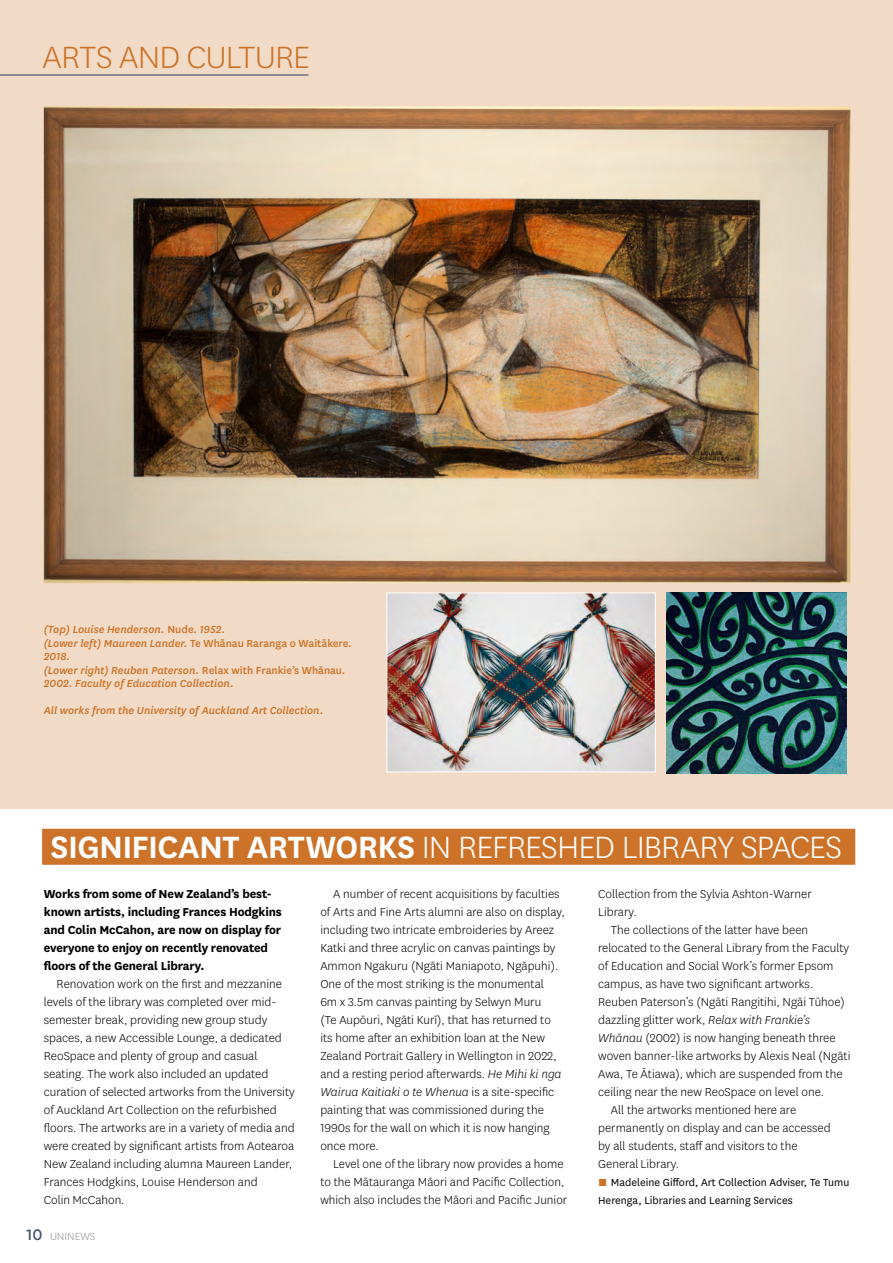
<style>
.page{position:relative;width:893px;height:1263px;background:#fff}
.page>*{position:absolute;margin:0;border:0;box-sizing:border-box;transform-origin:0 0}
.t1{font:300 36px "National";letter-spacing:-.025em;color:#fff}
.t2{font:300 36px "National";letter-spacing:-.02em;color:#cd7329}
.t3{font:300 13.5px/18px "National";color:#000}
.t4{font:700 13.5px/18px "National";letter-spacing:-.01em;color:#000}
.t5{font:italic 500 12px/13.5px "National";color:#cd7329}
.t6{font:12px/18px "National";color:#000}
.t7{font:300 12px "National";color:#939598}
.s1{font-style:normal}
.s2{font-weight:600}
.s3{font-style:italic}
.s4{font-weight:300;color:#cd7329}
.s5{font-weight:400;font-size:18px;color:#3d4d67}
</style>
<div class="page">
<div style="left:0;top:0;width:893px;height:808px;background:#f1dbc6"></div>
<div style="left:42px;top:829px;width:813px;height:36px;background:#cd7329"></div>
<img style="left:44px;top:106px;width:806px;height:477px">
<img style="left:386px;top:592px;width:270px;height:181px">
<img style="left:667px;top:592px;width:179px;height:181px">
<hr style="left:0;top:74px;width:308px;height:2px;background:#3d4d67">
<h1 class="t2" style="left:43px;top:34px;width:269px">ARTS AND CULTURE</h1>
<p class="t5" style="left:44px;top:622px;width:310px">(Top) Louise Henderson. <span class="s1">Nude</span>. 1952.<br>(Lower left) Maureen Lander. <span class="s1">Te Whānau Raranga o Waitākere</span>.<br>2018.<br>(Lower right) Reuben Paterson. <span class="s1">Relax with Frankie’s Whānau</span>.<br>2002. Faculty of Education Collection.</p>
<p class="t5" style="left:44px;top:703px;width:281px">All works from the University of Auckland Art Collection.</p>
<h1 class="t1" style="left:51px;top:825px;width:793px"><span class="s2">SIGNIFICANT ARTWORKS</span> IN REFRESHED LIBRARY SPACES</h1>
<p class="t4" style="left:44px;top:884px;width:240px">Works from some of New Zealand’s best&shy;known artists, including Frances Hodgkins and Colin McCahon, are now on display for everyone to enjoy on recently renovated floors of the General Library.</p>
<p class="t3" style="left:44px;top:975px;width:253px;text-indent:13px">Renovation work on the first and mezzanine levels of the library was completed over mid&shy;semester break, providing new group study spaces, a new Accessible Lounge, a dedicated ReoSpace and plenty of group and casual seating. The work also included an updated curation of selected artworks from the University of Auckland Art Collection on the refurbished floors. The artworks are in a variety of media and were created by significant artists from Aotearoa New Zealand including alumna Maureen Lander, Frances Hodgkins, Louise Henderson and<br>Colin McCahon.</p>
<p class="t3" style="left:598px;top:885px;width:215px">Collection from the Sylvia Ashton-Warner<br>Library.</p>
<p class="t3" style="left:611px;top:921px;width:199px">The collections of the latter have been</p>
<p class="t3" style="left:598px;top:939px;width:253px">relocated to the General Library from the Faculty</p>
<p class="t3" style="left:598px;top:957px;width:237px">of Education and Social Work’s former Epsom</p>
<p class="t3" style="left:598px;top:975px;width:217px">campus, as have two significant artworks.</p>
<p class="t3" style="left:598px;top:993px;width:248px">Reuben Paterson’s (Ngāti Rangitihi, Ngāi Tūhoe)</p>
<p class="t3" style="left:598px;top:1011px;width:214px">dazzling glitter work, <span class="s3">Relax with Frankie’s</span></p>
<p class="t3" style="left:598px;top:1029px;width:239px"><span class="s3">Whānau</span> (2002) is now hanging beneath three</p>
<p class="t3" style="left:598px;top:1047px;width:254px">woven banner-like artworks by Alexis Neal (Ngāti</p>
<p class="t3" style="left:598px;top:1065px;width:246px">Awa, Te Ātiawa), which are suspended from the</p>
<p class="t3" style="left:598px;top:1083px;width:228px">ceiling near the new ReoSpace on level one.</p>
<p class="t3" style="left:611px;top:1101px;width:187px">All the artworks mentioned here are</p>
<p class="t3" style="left:598px;top:1119px;width:234px">permanently on display and can be accessed</p>
<p class="t3" style="left:598px;top:1137px;width:201px">by all students, staff and visitors to the</p>
<p class="t3" style="left:598px;top:1155px;width:82px">General Library.</p>
<p class="t6" style="left:598px;top:1173px;width:253px"><span class="s4">■</span> Madeleine Gifford, Art Collection Adviser, Te Tumu<br>Herenga, Libraries and Learning Services</p>
<p class="t3" style="left:320px;top:885px;width:246px;text-indent:13px">A number of recent acquisitions by faculties of Arts and Fine Arts alumni are also on display, including two intricate embroideries by Areez Katki and three acrylic on canvas paintings by Ammon Ngakuru (Ngāti Maniapoto, Ngāpuhi).<br>One of the most striking is the monumental<br>6m x 3.5m canvas painting by Selwyn Muru<br>(Te Aupōuri, Ngāti Kurī), that has returned to its home after an exhibition loan at the New Zealand Portrait Gallery in Wellington in 2022, and a resting period afterwards. <span class="s3">He Mihi ki nga Wairua Kaitiaki o te Whenua</span> is a site-specific painting that was commissioned during the 1990s for the wall on which it is now hanging once more.</p>
<p class="t3" style="left:320px;top:1155px;width:248px;text-indent:13px">Level one of the library now provides a home to the Mātauranga Māori and Pacific Collection, which also includes the Māori and Pacific Junior</p>
<p class="t7" style="left:26px;top:1229px;width:70px"><span class="s5">10</span> UNINEWS</p>
</div>
